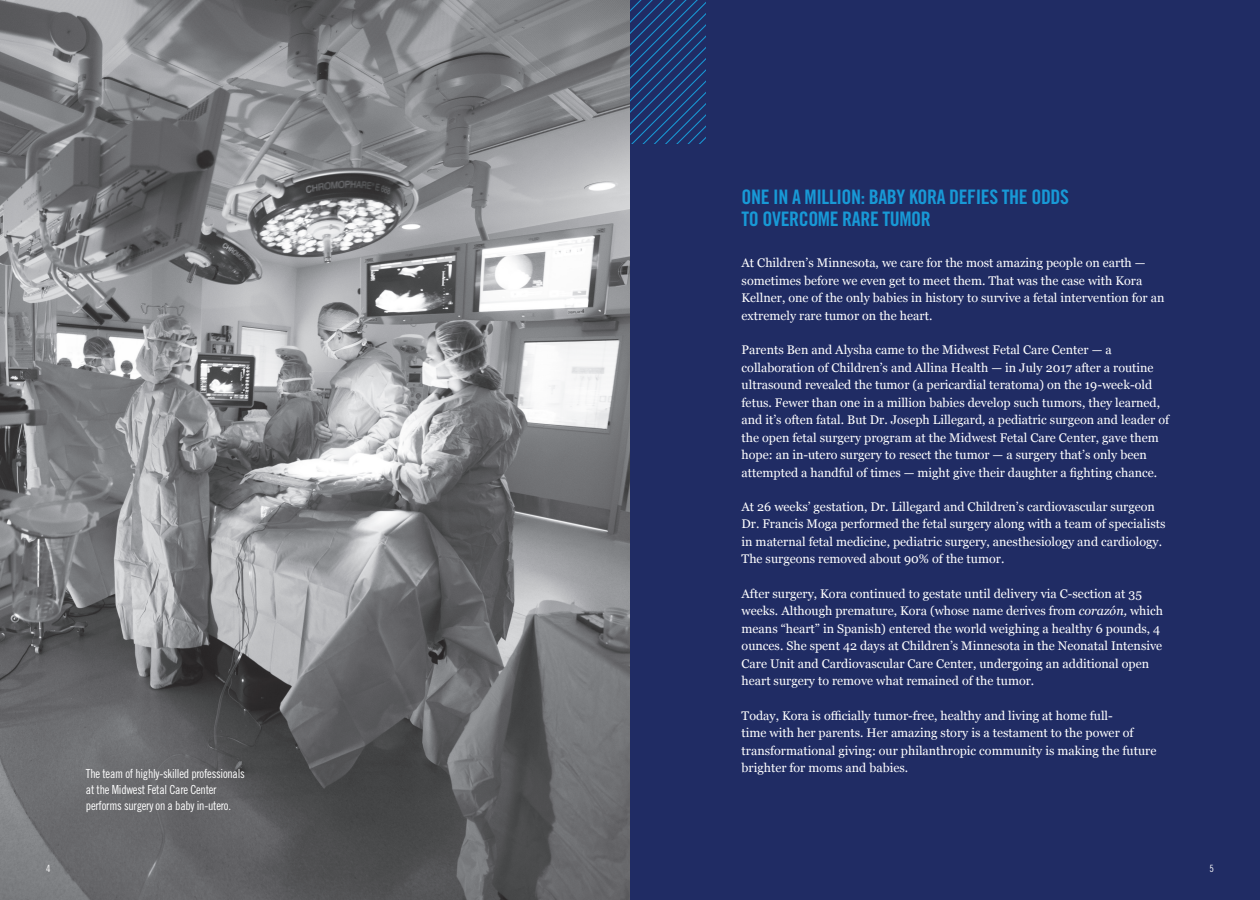
<style>
.page{position:relative;width:1260px;height:900px;background:#fff}
.page>*{position:absolute;margin:0;border:0;box-sizing:border-box;transform-origin:0 0}
.t1{font:20px/22.5px "Trade Gothic LT Std Bd Cn 20";letter-spacing:-.02em;color:#1899d6}
.t2{font:12.5px/17.5px "Georgia";color:#fff}
.t3{font:12.5px/16.2px "Trade Gothic LT Pro Cn 18";letter-spacing:-.02em;color:#fff}
.t4{font:10px "Trade Gothic LT Pro Cn 18";color:#fff}
.s1{font-style:italic}
</style>
<div class="page">
<img style="left:0;top:0;width:630px;height:900px">
<div style="left:630px;top:0;width:630px;height:900px;background:#202c64"></div>
<svg style="left:630px;top:0;width:76px;height:144px"></svg>
<p class="t3" style="left:86px;top:765px;width:160px">The team of highly-skilled professionals at the Midwest Fetal Care Center performs surgery on a baby in-utero.</p>
<h1 class="t1" style="left:742px;top:185px;width:329px">ONE IN A MILLION: BABY KORA DEFIES THE ODDS<br>TO OVERCOME RARE TUMOR</h1>
<p class="t2" style="left:742px;top:254px;width:424px">At Children’s Minnesota, we care for the most amazing people on earth — sometimes before we even get to meet them. That was the case with Kora Kellner, one of the only babies in history to survive a fetal intervention for an extremely rare tumor on the heart.</p>
<p class="t2" style="left:742px;top:341px;width:429px">Parents Ben and Alysha came to the Midwest Fetal Care Center — a collaboration of Children’s and Allina Health — in July 2017 after a routine ultrasound revealed the tumor (a pericardial teratoma) on the 19-week-old fetus. Fewer than one in a million babies develop such tumors, they learned, and it’s often fatal. But Dr. Joseph Lillegard, a pediatric surgeon and leader of the open fetal surgery program at the Midwest Fetal Care Center, gave them hope: an in-utero surgery to resect the tumor — a surgery that’s only been attempted a handful of times — might give their daughter a fighting chance.</p>
<p class="t2" style="left:742px;top:498px;width:425px">At 26 weeks’ gestation, Dr. Lillegard and Children’s cardiovascular surgeon Dr. Francis Moga performed the fetal surgery along with a team of specialists in maternal fetal medicine, pediatric surgery, anesthesiology and cardiology.<br>The surgeons removed about 90% of the tumor.</p>
<p class="t2" style="left:742px;top:585px;width:423px">After surgery, Kora continued to gestate until delivery via C-section at 35 weeks. Although premature, Kora (whose name derives from <span class="s1">corazón,</span> which means “heart” in Spanish) entered the world weighing a healthy 6 pounds, 4 ounces. She spent 42 days at Children’s Minnesota in the Neonatal Intensive Care Unit and Cardiovascular Care Center, undergoing an additional open heart surgery to remove what remained of the tumor.</p>
<p class="t2" style="left:742px;top:707px;width:416px">Today, Kora is officially tumor-free, healthy and living at home full-<br>time with her parents. Her amazing story is a testament to the power of transformational giving: our philanthropic community is making the future brighter for moms and babies.</p>
<p class="t4" style="left:46px;top:863px;width:6px">4</p>
<p class="t4" style="left:1209px;top:863px;width:6px">5</p>
</div>
